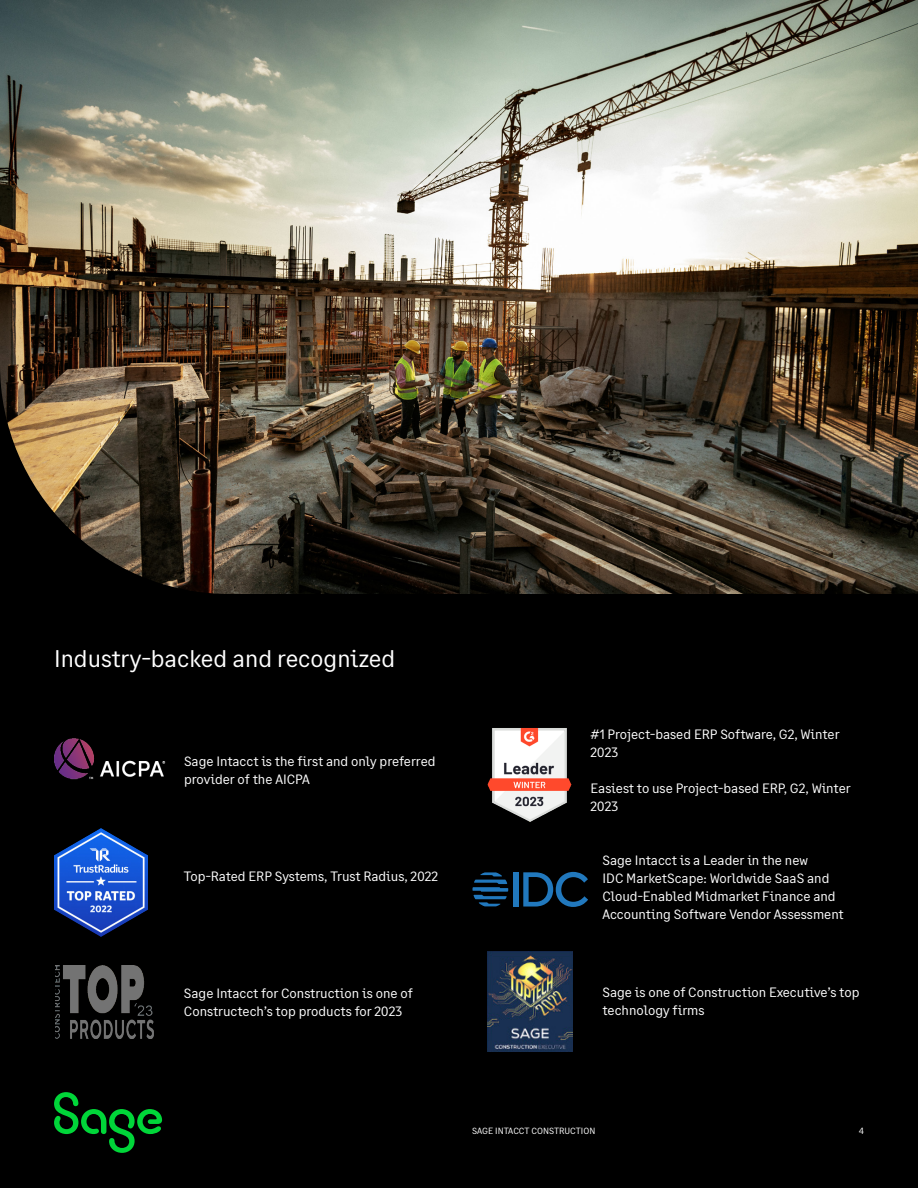
<style>
.page{position:relative;width:918px;height:1188px;background:#000}
.page>*{position:absolute;margin:0;border:0;box-sizing:border-box;transform-origin:0 0}
.t1{font:24px "Sage Text";color:#fff}
.t2{font:13.5px/18px "Sage Text";color:#fff}
.t3{font:9px "Sage Text";color:#fff}
</style>
<div class="page">
<img style="left:488px;top:728px;width:84px;height:94px">
<img style="left:55px;top:739px;width:111px;height:41px">
<img style="left:55px;top:828px;width:93px;height:108px">
<div style="left:514px;top:872px;width:5px;height:35px;background:#2178bd"></div>
<svg style="left:523px;top:872px;width:65px;height:35px"></svg>
<svg style="left:472px;top:872px;width:36px;height:34px"></svg>
<img style="left:56px;top:965px;width:97px;height:73px">
<img style="left:488px;top:952px;width:85px;height:100px">
<img style="left:0;top:0;width:918px;height:594px">
<svg style="left:54px;top:1092px;width:108px;height:61px"></svg>
<h1 class="t1" style="left:54px;top:644px;width:343px">Industry-backed and recognized</h1>
<p class="t2" style="left:184px;top:752px;width:253px">Sage Intacct is the first and only preferred provider of the AICPA</p>
<p class="t2" style="left:184px;top:867px;width:256px">Top-Rated ERP Systems, Trust Radius, 2022</p>
<p class="t2" style="left:591px;top:725px;width:251px">#1 Project-based ERP Software, G2, Winter<br>2023</p>
<p class="t2" style="left:591px;top:779px;width:262px">Easiest to use Project-based ERP, G2, Winter<br>2023</p>
<p class="t2" style="left:602px;top:852px;width:243px">Sage Intacct is a Leader in the new<br>IDC MarketScape: Worldwide SaaS and Cloud-Enabled Midmarket Finance and Accounting Software Vendor Assessment</p>
<p class="t2" style="left:184px;top:984px;width:230px">Sage Intacct for Construction is one of<br>Constructech’s top products for 2023</p>
<p class="t2" style="left:602px;top:983px;width:259px">Sage is one of Construction Executive’s top technology firms</p>
<p class="t3" style="left:472px;top:1125px;width:125px">SAGE INTACCT CONSTRUCTION</p>
<p class="t3" style="left:859px;top:1125px;width:7px">4</p>
</div>
